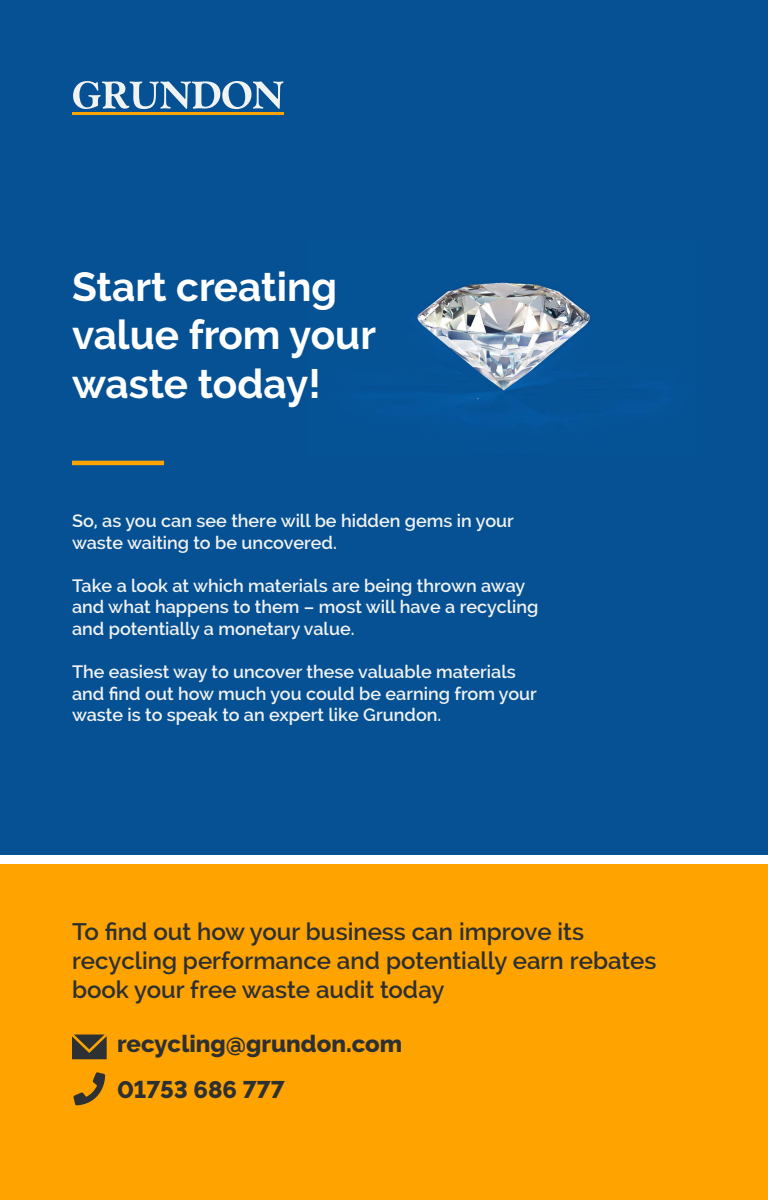
<style>
.page{position:relative;width:768px;height:1200px;background:#fff}
.page>*{position:absolute;margin:0;border:0;box-sizing:border-box;transform-origin:0 0}
.t1{font:700 40.5px/48.6px "Raleway";color:#fff}
.t2{font:600 24px/28.8px "Raleway";color:#2d3033}
.t3{font:800 24px/45.9px "Raleway";color:#2d3033}
.t4{font:600 18px/21.6px "Raleway";color:#f1f2f2}
</style>
<div class="page">
<div style="left:0;top:0;width:768px;height:855px;background:#055193"></div>
<div style="left:0;top:864px;width:768px;height:336px;background:#ffa300"></div>
<svg style="left:73px;top:81px;width:210px;height:28px"></svg>
<hr style="left:72px;top:112px;width:211px;height:3px;background:#ffa300">
<img style="left:367px;top:282px;width:273px;height:144px">
<hr style="left:72px;top:461px;width:92px;height:4px;background:#ffa300">
<svg style="left:72px;top:1035px;width:35px;height:24px"></svg>
<svg style="left:74px;top:1072px;width:31px;height:33px"></svg>
<h1 class="t1" style="left:72px;top:262px;width:306px">Start creating value from your waste today!</h1>
<p class="t4" style="left:72px;top:510px;width:443px">So, as you can see there will be hidden gems in your waste waiting to be uncovered.</p>
<p class="t4" style="left:72px;top:575px;width:468px">Take a look at which materials are being thrown away and what happens to them – most will have a recycling and potentially a monetary value.</p>
<p class="t4" style="left:72px;top:661px;width:467px">The easiest way to uncover these valuable materials and find out how much you could be earning from your waste is to speak to an expert like Grundon.</p>
<h2 class="t2" style="left:72px;top:918px;width:586px">To find out how your business can improve its recycling performance and potentially earn rebates book your free waste audit today</h2>
<h2 class="t3" style="left:117px;top:1021px;width:287px">recycling@grundon.com<br>01753 686 777</h2>
</div>
